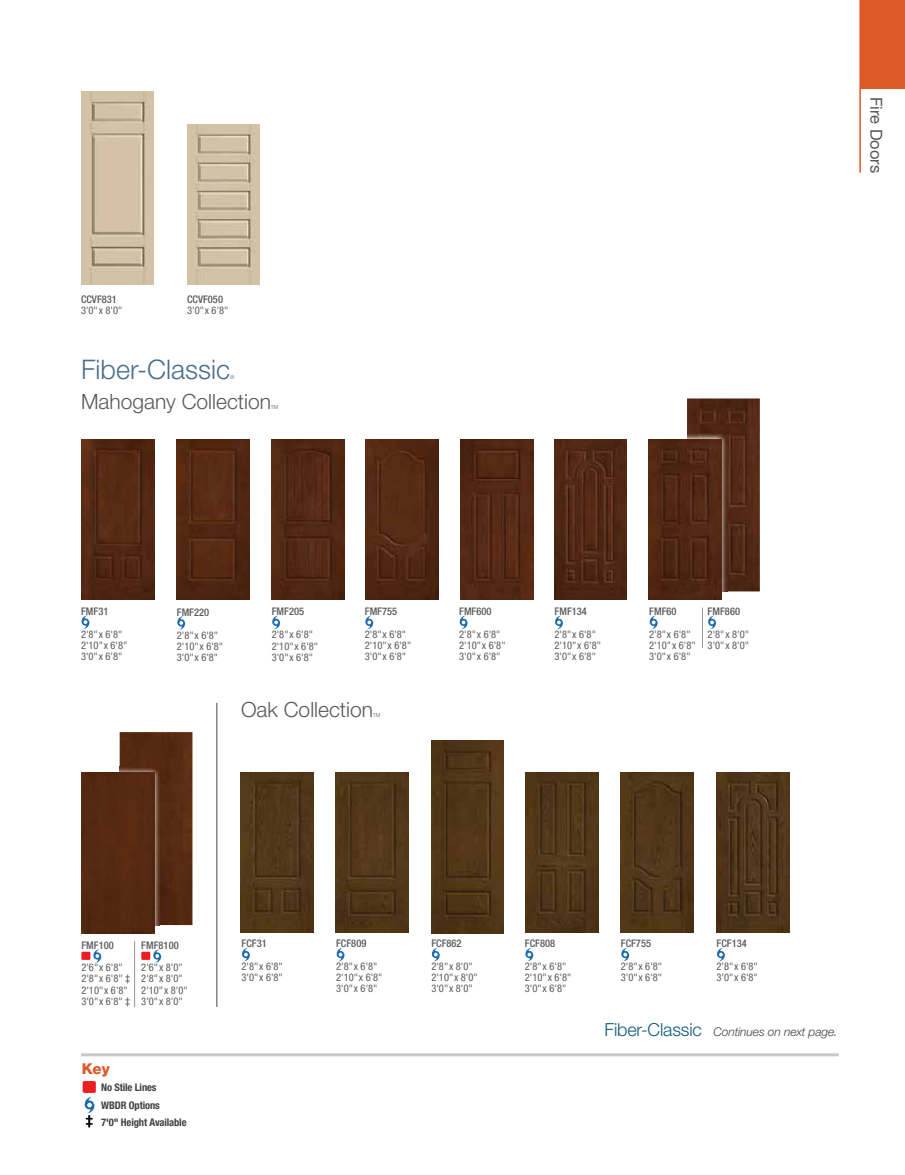
<style>
.page{position:relative;width:905px;height:1175px;background:#fff}
.page>*{position:absolute;margin:0;border:0;box-sizing:border-box;transform-origin:0 0}
.t1{font:300 27px "Helvetica Neue LT Std";color:#4a6f8d}
.t2{font:300 21px "Helvetica Neue LT Std";color:#58595b}
.t3{font:16.5px "Helvetica Neue LT Std";color:#58595b}
.t4{font:800 15px "Helvetica Neue LT Std";color:#dd5928}
.t5{font:italic 300 12px "Helvetica Neue LT Std";letter-spacing:-.01em;color:#414042}
.t6{font:condensed 10.5px/11.2px "Helvetica Neue LT Std";color:#58595b}
.t7{font:500 condensed 10.5px "Helvetica Neue LT Std";color:#58595b}
.t8{font:700 condensed 10.5px/17.2px "Helvetica Neue LT Std";letter-spacing:-.01em;color:#414042}
.t9{font:300 5.4px "Helvetica Neue LT Std";color:#58595b}
.t10{font:300 5.4px "Helvetica Neue LT Std";color:#4a6f8d}
.s1{font-style:normal;font-size:18px;color:#135b7b}
</style>
<div class="page">
<hr style="left:216px;top:703px;width:1px;height:304px;background:#808285">
<hr style="left:81px;top:1053px;width:757px;height:3px;background:#c7c8ca">
<div style="left:83px;top:1081px;width:13px;height:11px;background:#ed1d24;border-radius:2px"></div>
<svg style="left:84px;top:1096px;width:11px;height:31px"></svg>
<img style="left:431px;top:740px;width:73px;height:193px">
<img style="left:716px;top:772px;width:73px;height:160px">
<img style="left:621px;top:772px;width:72px;height:160px">
<img style="left:526px;top:772px;width:72px;height:160px">
<img style="left:336px;top:772px;width:73px;height:160px">
<img style="left:241px;top:772px;width:73px;height:160px">
<svg style="left:242px;top:947px;width:8px;height:14px"></svg>
<svg style="left:336px;top:947px;width:9px;height:14px"></svg>
<svg style="left:717px;top:947px;width:8px;height:14px"></svg>
<svg style="left:555px;top:615px;width:8px;height:14px"></svg>
<svg style="left:365px;top:615px;width:8px;height:14px"></svg>
<svg style="left:81px;top:615px;width:9px;height:14px"></svg>
<svg style="left:525px;top:947px;width:8px;height:14px"></svg>
<svg style="left:649px;top:615px;width:9px;height:14px"></svg>
<div style="left:81px;top:951px;width:9px;height:8px;background:#ed1d24"></div>
<svg style="left:93px;top:949px;width:9px;height:13px"></svg>
<svg style="left:708px;top:615px;width:8px;height:14px"></svg>
<div style="left:141px;top:951px;width:9px;height:8px;background:#ed1d24"></div>
<svg style="left:153px;top:949px;width:8px;height:13px"></svg>
<hr style="left:702px;top:607px;width:1px;height:41px;background:#939598">
<hr style="left:134px;top:941px;width:1px;height:66px;background:#939598">
<svg style="left:272px;top:615px;width:8px;height:14px"></svg>
<svg style="left:459px;top:615px;width:9px;height:14px"></svg>
<svg style="left:177px;top:616px;width:8px;height:14px"></svg>
<svg style="left:431px;top:947px;width:9px;height:14px"></svg>
<svg style="left:621px;top:947px;width:8px;height:14px"></svg>
<img style="left:687px;top:398px;width:72px;height:193px">
<img style="left:120px;top:732px;width:72px;height:193px">
<img style="left:271px;top:439px;width:73px;height:160px">
<img style="left:366px;top:439px;width:72px;height:160px">
<img style="left:460px;top:439px;width:73px;height:160px">
<img style="left:554px;top:439px;width:73px;height:160px">
<img style="left:648px;top:591px;width:79px;height:9px">
<img style="left:687px;top:433px;width:40px;height:158px">
<img style="left:648px;top:439px;width:73px;height:160px">
<img style="left:81px;top:766px;width:79px;height:168px">
<img style="left:120px;top:766px;width:40px;height:159px">
<div style="left:81px;top:772px;width:73px;height:161px;background:#562911"></div>
<img style="left:81px;top:439px;width:73px;height:161px">
<img style="left:177px;top:439px;width:72px;height:161px">
<img style="left:81px;top:92px;width:73px;height:193px">
<img style="left:187px;top:124px;width:73px;height:161px">
<div style="left:860px;top:0;width:44px;height:89px;background:#dd5928"></div>
<hr style="left:859px;top:0;width:1px;height:173px;background:#dd5928">
<p class="t7" style="left:81px;top:292px;width:37px">CCVF831</p>
<p class="t6" style="left:81px;top:304px;width:43px">3'0" x 8'0"</p>
<p class="t7" style="left:187px;top:292px;width:37px">CCVF050</p>
<p class="t6" style="left:187px;top:304px;width:43px">3'0" x 6'8"</p>
<h1 class="t1" style="left:81px;top:352px;width:151px">Fiber-Classic</h1>
<p class="t10" style="left:230px;top:373px;width:6px">®</p>
<h2 class="t2" style="left:81px;top:389px;width:191px">Mahogany Collection</h2>
<p class="t9" style="left:271px;top:404px;width:9px">TM</p>
<p class="t7" style="left:81px;top:604px;width:29px">FMF31</p>
<p class="t6" style="left:81px;top:628px;width:48px">2'8" x 6'8"<br>2'10" x 6'8"<br>3'0" x 6'8"</p>
<p class="t7" style="left:177px;top:605px;width:34px">FMF220</p>
<p class="t6" style="left:177px;top:629px;width:48px">2'8" x 6'8"<br>2'10" x 6'8"<br>3'0" x 6'8"</p>
<p class="t7" style="left:272px;top:605px;width:34px">FMF205</p>
<p class="t6" style="left:272px;top:629px;width:48px">2'8" x 6'8"<br>2'10" x 6'8"<br>3'0" x 6'8"</p>
<p class="t7" style="left:365px;top:605px;width:34px">FMF755</p>
<p class="t6" style="left:365px;top:628px;width:48px">2'8" x 6'8"<br>2'10" x 6'8"<br>3'0" x 6'8"</p>
<h2 class="t2" style="left:241px;top:697px;width:133px">Oak Collection</h2>
<p class="t9" style="left:373px;top:712px;width:9px">TM</p>
<p class="t7" style="left:459px;top:605px;width:34px">FMF600</p>
<p class="t6" style="left:459px;top:628px;width:48px">2'8" x 6'8"<br>2'10" x 6'8"<br>3'0" x 6'8"</p>
<p class="t7" style="left:554px;top:605px;width:34px">FMF134</p>
<p class="t6" style="left:554px;top:628px;width:48px">2'8" x 6'8"<br>2'10" x 6'8"<br>3'0" x 6'8"</p>
<p class="t7" style="left:649px;top:605px;width:29px">FMF60</p>
<p class="t6" style="left:649px;top:628px;width:48px">2'8" x 6'8"<br>2'10" x 6'8"<br>3'0" x 6'8"</p>
<p class="t7" style="left:707px;top:605px;width:34px">FMF860</p>
<p class="t6" style="left:707px;top:628px;width:43px">2'8" x 8'0"<br>3'0" x 8'0"</p>
<h3 class="t3" style="left:886px;top:97px;width:78px;rotate:90deg">Fire Doors</h3>
<p class="t7" style="left:81px;top:938px;width:34px">FMF100</p>
<p class="t6" style="left:81px;top:961px;width:50px">2'6" x 6'8"<br>2'8" x 6'8" ‡<br>2'10" x 6'8"<br>3'0" x 6'8" ‡</p>
<p class="t7" style="left:141px;top:938px;width:39px">FMF8100</p>
<p class="t6" style="left:141px;top:961px;width:48px">2'6" x 8'0"<br>2'8" x 8'0"<br>2'10" x 8'0"<br>3'0" x 8'0"</p>
<h3 class="t4" style="left:82px;top:1059px;width:30px">Key</h3>
<p class="t8" style="left:101px;top:1078px;width:87px">No Stile Lines<br>WBDR Options<br>7'0" Height Available</p>
<p class="t7" style="left:241px;top:937px;width:27px">FCF31</p>
<p class="t6" style="left:241px;top:960px;width:43px">2'8" x 6'8"<br>3'0" x 6'8"</p>
<p class="t7" style="left:336px;top:937px;width:32px">FCF809</p>
<p class="t6" style="left:336px;top:960px;width:48px">2'8" x 6'8"<br>2'10" x 6'8"<br>3'0" x 6'8"</p>
<p class="t7" style="left:431px;top:937px;width:32px">FCF862</p>
<p class="t6" style="left:431px;top:960px;width:48px">2'8" x 8'0"<br>2'10" x 8'0"<br>3'0" x 8'0"</p>
<p class="t7" style="left:525px;top:937px;width:32px">FCF808</p>
<p class="t6" style="left:525px;top:960px;width:48px">2'8" x 6'8"<br>2'10" x 6'8"<br>3'0" x 6'8"</p>
<p class="t7" style="left:620px;top:937px;width:32px">FCF755</p>
<p class="t6" style="left:620px;top:960px;width:43px">2'8" x 6'8"<br>3'0" x 6'8"</p>
<p class="t7" style="left:716px;top:937px;width:32px">FCF134</p>
<p class="t6" style="left:716px;top:960px;width:43px">2'8" x 6'8"<br>3'0" x 6'8"</p>
<p class="t5" style="left:604px;top:1024px;width:234px"><span class="s1">Fiber-Classic</span> Continues on next page.</p>
</div>
